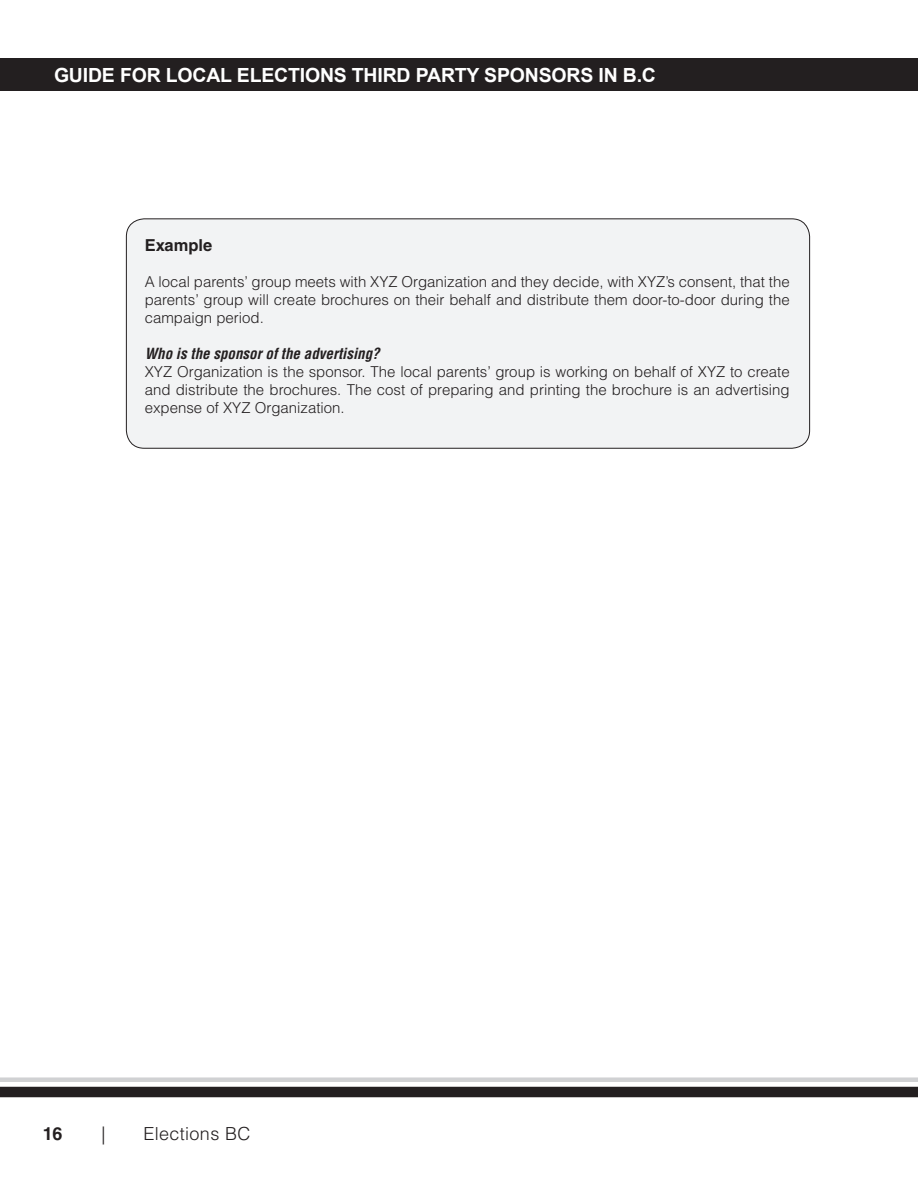
<style>
.page{position:relative;width:918px;height:1188px;background:#fff}
.page>*{position:absolute;margin:0;border:0;box-sizing:border-box;transform-origin:0 0}
.t1{font:700 19.5px "Arial";letter-spacing:-.01em;color:#fff}
.t2{font:300 18px "Helvetica LT Std";letter-spacing:.02em;color:#231f20}
.PageNumber{font:700 18px "Helvetica LT Std";color:#231f20}
.t3{font:700 16.5px "Helvetica LT Std";color:#231f20}
.t4{font:300 15px/18px "Helvetica LT Std";color:#231f20;text-align:justify}
.s1{font-weight:700;font-style:italic;font-stretch:condensed}
</style>
<div class="page">
<div style="left:0;top:58px;width:918px;height:33px;background:#231f20"></div>
<div style="left:0;top:1087px;width:918px;height:10px;background:#231f20"></div>
<div style="left:0;top:1077px;width:918px;height:5px;background:#d0d1d3"></div>
<div style="left:126px;top:219px;width:684px;height:229px;background:#f2f3f4;border-radius:18px"></div>
<div style="left:126px;top:218px;width:684px;height:231px;border:1px solid #231f20;border-radius:18px"></div>
<h1 class="t1" style="left:54px;top:62px;width:604px">GUIDE FOR LOCAL ELECTIONS THIRD PARTY SPONSORS IN B.C</h1>
<p class="t3" style="left:145px;top:235px;width:69px">Example</p>
<p class="t4" style="left:145px;top:272px;width:647px">A local parents’ group meets with XYZ Organization and they decide, with XYZ’s consent, that the parents’ group will create brochures on their behalf and distribute them door-to-door during the campaign period.</p>
<p class="t4" style="left:145px;top:344px;width:647px;text-align:left"><span class="s1">Who is the sponsor of the advertising?<br></span>XYZ Organization is the sponsor. The local parents’ group is working on behalf of XYZ to create and distribute the brochures. The cost of preparing and printing the brochure is an advertising expense of XYZ Organization.</p>
<p class="PageNumber" style="left:43px;top:1122px;width:21px">16</p>
<p class="t2" style="left:102px;top:1122px;width:5px">|</p>
<p class="t2" style="left:143px;top:1122px;width:108px">Elections BC</p>
</div>
